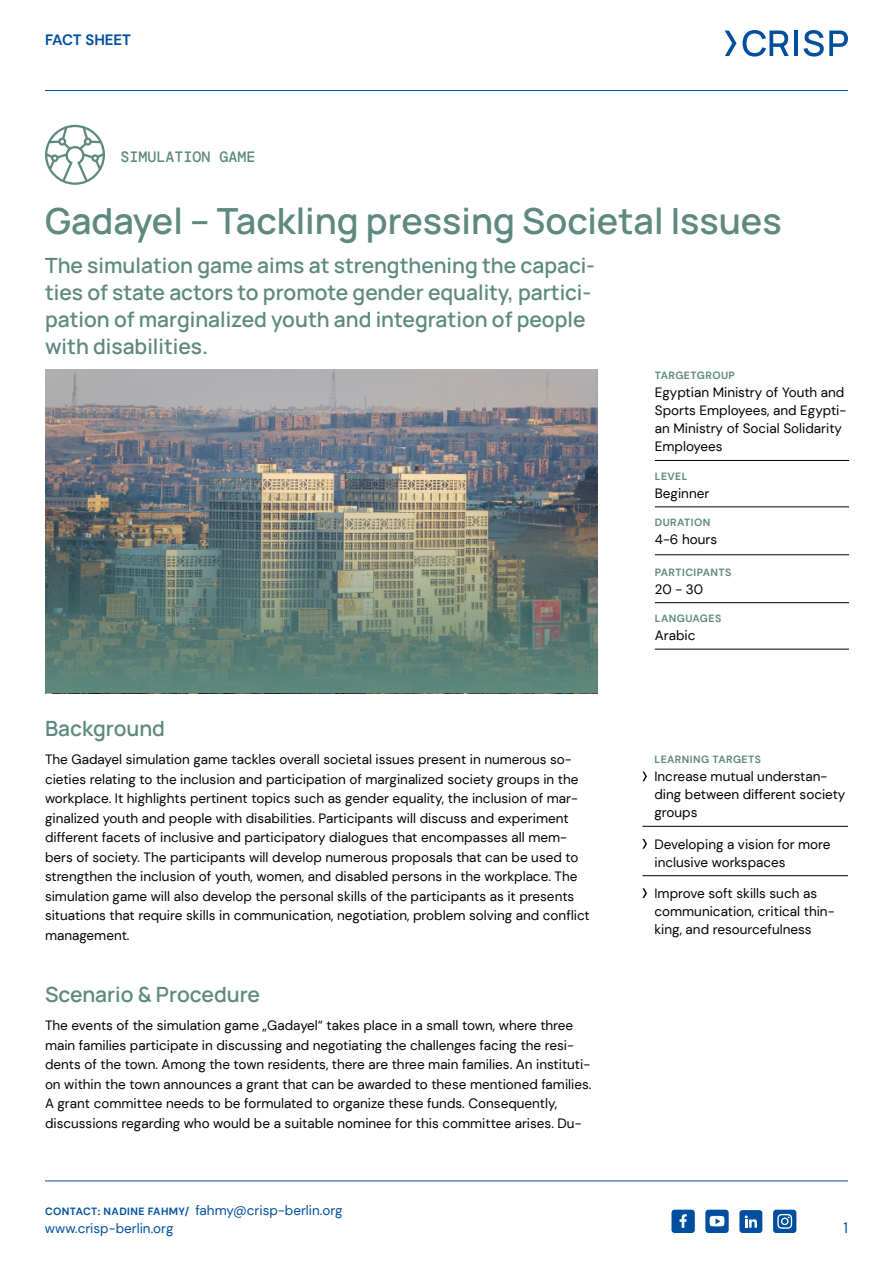
<style>
.page{position:relative;width:893px;height:1263px;background:#fff}
.page>*{position:absolute;margin:0;border:0;box-sizing:border-box;transform-origin:0 0}
.t1{font:600 36px "Manrope";color:#5e897e}
.t2{font:600 21px/27px "Manrope";color:#5e897e}
.t3{font:500 15px "DM Mono";color:#5e897e}
.t4{font:700 15px "DM Sans";color:#004f9f}
.t5{font:15px "DM Sans";color:#004f9f}
.t6{font:13.5px/19.5px "DM Sans";color:#000}
.t7{font:13.5px/18px "DM Sans";color:#004f9f}
.t8{font:700 10.5px "DM Sans";letter-spacing:.04em;color:#5e897e}
.s1{font-weight:700;font-size:10.5px}
</style>
<div class="page">
<hr style="left:45px;top:90px;width:803px;height:1px;background:#004f9f">
<svg style="left:743px;top:30px;width:46px;height:27px"></svg>
<hr style="left:794px;top:31px;width:4px;height:25px;background:#004f9f">
<svg style="left:804px;top:30px;width:44px;height:27px"></svg>
<svg style="left:725px;top:31px;width:11px;height:25px"></svg>
<div style="left:705px;top:1210px;width:24px;height:23px;background:#004f9f;border-radius:3px"></div>
<svg style="left:710px;top:1216px;width:14px;height:10px"></svg>
<div style="left:739px;top:1210px;width:23px;height:23px;background:#004f9f;border-radius:3px"></div>
<svg style="left:745px;top:1215px;width:12px;height:12px"></svg>
<div style="left:671px;top:1210px;width:24px;height:23px;background:#004f9f;border-radius:3px"></div>
<svg style="left:679px;top:1214px;width:8px;height:14px"></svg>
<div style="left:773px;top:1210px;width:23px;height:23px;background:#004f9f;border-radius:3px"></div>
<svg style="left:777px;top:1214px;width:15px;height:15px"></svg>
<div style="left:45px;top:369px;width:552px;height:40px;background:#b1b0b0"></div>
<hr style="left:45px;top:1180px;width:803px;height:1px;background:#004f9f">
<img style="left:45px;top:409px;width:552px;height:284px">
<hr style="left:655px;top:460px;width:194px;height:1px;background:#000">
<hr style="left:655px;top:506px;width:194px;height:1px;background:#000">
<hr style="left:655px;top:554px;width:194px;height:1px;background:#000">
<hr style="left:655px;top:602px;width:194px;height:1px;background:#000">
<hr style="left:655px;top:649px;width:194px;height:1px;background:#000">
<svg style="left:45px;top:125px;width:60px;height:60px"></svg>
<hr style="left:642px;top:826px;width:206px;height:1px;background:#000">
<hr style="left:642px;top:875px;width:206px;height:1px;background:#000">
<svg style="left:642px;top:771px;width:5px;height:10px"></svg>
<svg style="left:642px;top:839px;width:5px;height:10px"></svg>
<svg style="left:642px;top:888px;width:5px;height:10px"></svg>
<p class="t4" style="left:45px;top:30px;width:88px">FACT SHEET</p>
<p class="t3" style="left:120px;top:148px;width:136px">SIMULATION GAME</p>
<h1 class="t1" style="left:45px;top:196px;width:738px">Gadayel – Tackling pressing Societal Issues</h1>
<h2 class="t2" style="left:45px;top:251px;width:552px">The simulation game aims at strengthening the capaci&shy;ties of state actors to promote gender equality, partici&shy;pation of marginalized youth and integration of people with disabilities.</h2>
<h2 class="t2" style="left:45px;top:714px;width:121px">Background</h2>
<p class="t6" style="left:45px;top:750px;width:546px">The Gadayel simulation game tackles overall societal issues present in numerous so&shy;cieties relating to the inclusion and participation of marginalized society groups in the workplace. It highlights pertinent topics such as gender equality, the inclusion of mar&shy;ginalized youth and people with disabilities. Participants will discuss and experiment different facets of inclusive and participatory dialogues that encompasses all mem&shy;bers of society. The participants will develop numerous proposals that can be used to strengthen the inclusion of youth, women, and disabled persons in the workplace. The simulation game will also develop the personal skills of the participants as it presents situations that require skills in communication, negotiation, problem solving and conflict management.</p>
<h2 class="t2" style="left:45px;top:980px;width:217px">Scenario &amp; Procedure</h2>
<p class="t6" style="left:45px;top:1016px;width:548px">The events of the simulation game „Gadayel“ takes place in a small town, where three main families participate in discussing and negotiating the challenges facing the resi&shy;dents of the town. Among the town residents, there are three main families. An instituti&shy;on within the town announces a grant that can be awarded to these mentioned families.<br>A grant committee needs to be formulated to organize these funds. Consequently, discussions regarding who would be a suitable nominee for this committee arises. Du-</p>
<p class="t7" style="left:45px;top:1201px;width:299px"><span class="s1">CONTACT: NADINE FAHMY/</span> fahmy@crisp-berlin.org www.crisp-berlin.org</p>
<p class="t8" style="left:655px;top:369px;width:82px">TARGETGROUP</p>
<p class="t6" style="left:655px;top:384px;width:193px;line-height:18px">Egyptian Ministry of Youth and<br>Sports Employees, and Egypti&shy;an Ministry of Social Solidarity<br>Employees</p>
<p class="t8" style="left:655px;top:470px;width:34px">LEVEL</p>
<p class="t6" style="left:655px;top:483px;width:56px">Beginner</p>
<p class="t8" style="left:655px;top:516px;width:57px">DURATION</p>
<p class="t6" style="left:655px;top:530px;width:64px">4-6 hours</p>
<p class="t8" style="left:655px;top:565px;width:78px">PARTICIPANTS</p>
<p class="t6" style="left:655px;top:579px;width:50px">20 - 30</p>
<p class="t8" style="left:655px;top:612px;width:68px">LANGUAGES</p>
<p class="t6" style="left:655px;top:626px;width:42px">Arabic</p>
<p class="t8" style="left:654px;top:753px;width:108px">LEARNING TARGETS</p>
<p class="t6" style="left:654px;top:767px;width:192px;line-height:18px">Increase mutual understan&shy;ding between different society groups</p>
<p class="t6" style="left:654px;top:835px;width:178px;line-height:18px">Developing a vision for more inclusive workspaces</p>
<p class="t6" style="left:654px;top:884px;width:182px;line-height:18px">Improve soft skills such as communication, critical thin&shy;king, and resourcefulness</p>
<p class="t5" style="left:843px;top:1218px;width:6px">1</p>
</div>
